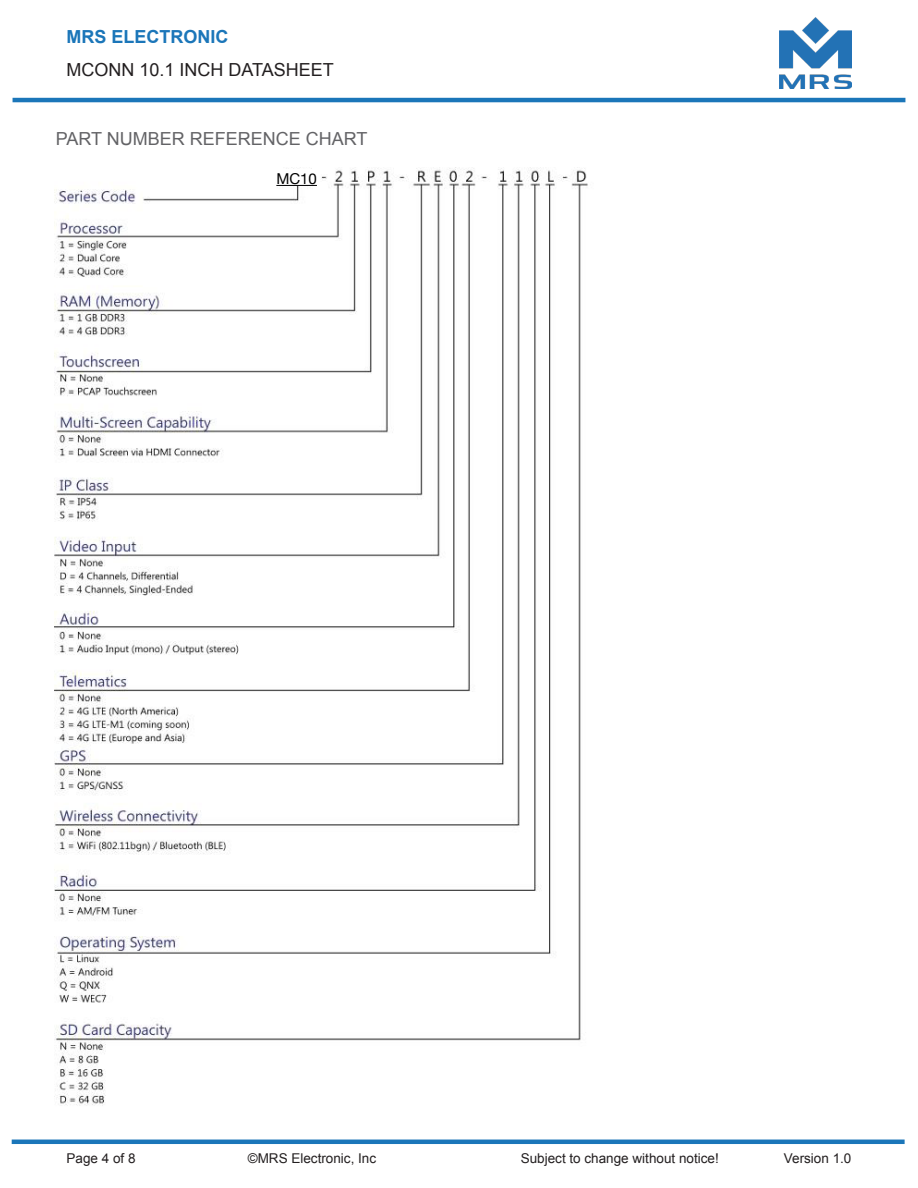
<style>
.page{position:relative;width:918px;height:1188px;background:#fff}
.page>*{position:absolute;margin:0;border:0;box-sizing:border-box;transform-origin:0 0}
.t1{font:18px "Arial";color:#636366}
.t2{font:18px "Arial";color:#231f20}
.t3{font:700 18px "Arial";color:#1b76b9}
.t4{font:15px "Helvetica Neue";color:#000001}
.t5{font:13.5px "Arial";color:#231f20}
</style>
<div class="page">
<img style="left:54px;top:168px;width:534px;height:938px">
<img style="left:780px;top:17px;width:71px;height:71px">
<hr style="left:12px;top:1140px;width:893px;height:4px;background:#1b76b9">
<hr style="left:13px;top:98px;width:892px;height:4px;background:#1b76b9">
<div style="left:276px;top:170px;width:42px;height:15px;background:#fff"></div>
<hr style="left:276px;top:185px;width:41px;height:1px;background:#000001">
<h1 class="t3" style="left:67px;top:24px;width:163px">MRS ELECTRONIC</h1>
<h1 class="t2" style="left:67px;top:58px;width:269px">MCONN 10.1 INCH DATASHEET</h1>
<p class="t1" style="left:56px;top:127px;width:313px">PART NUMBER REFERENCE CHART</p>
<p class="t4" style="left:276px;top:168px;width:42px">MC10</p>
<p class="t5" style="left:67px;top:1149px;width:71px">Page 4 of 8</p>
<p class="t5" style="left:248px;top:1149px;width:130px">©MRS Electronic, Inc</p>
<p class="t5" style="left:521px;top:1149px;width:200px">Subject to change without notice!</p>
<p class="t5" style="left:784px;top:1149px;width:69px">Version 1.0</p>
</div>
